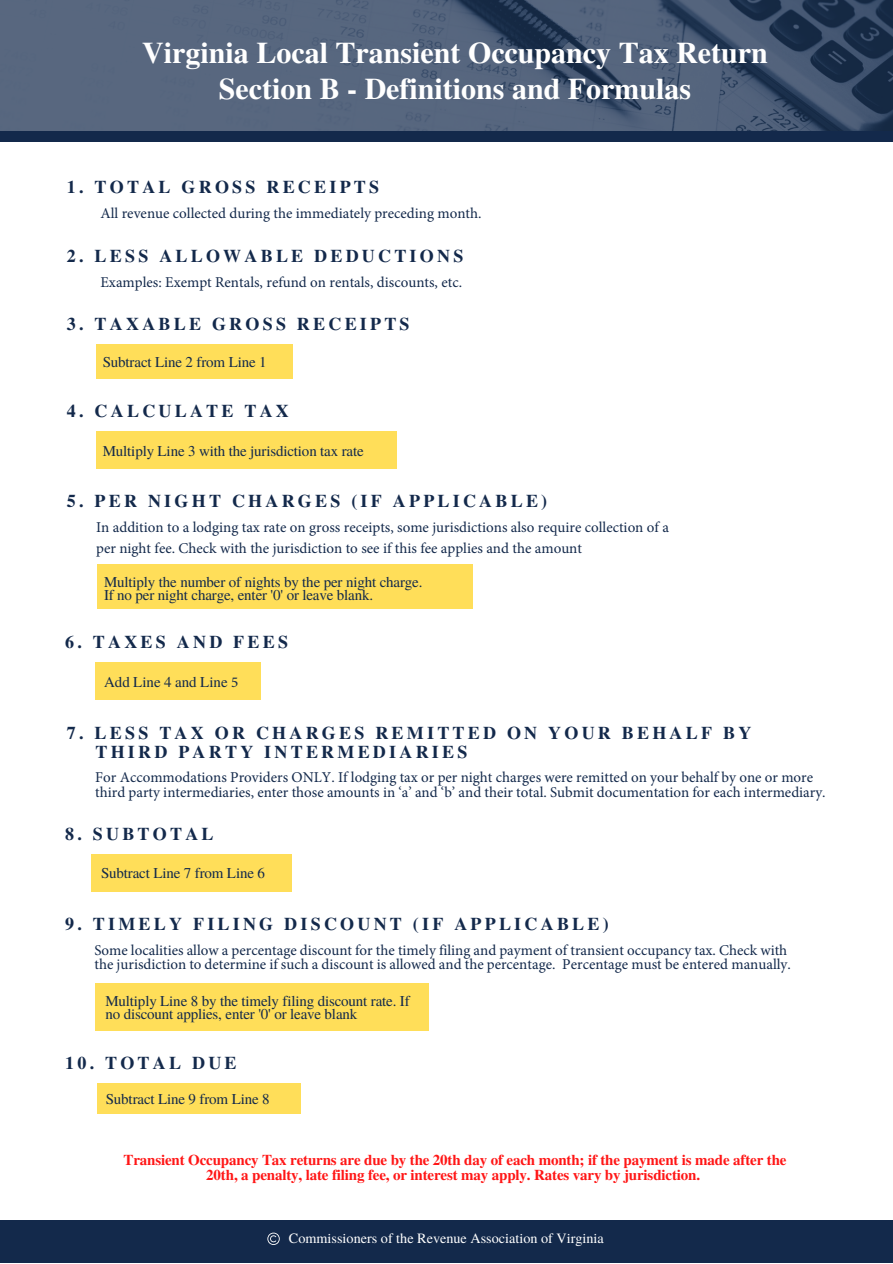
<style>
.page{position:relative;width:893px;height:1264px;background:#fff}
.page>*{position:absolute;margin:0;border:0;box-sizing:border-box;transform-origin:0 0}
.t1{font:700 30px/36.5px "Te X Gyre Termes";color:#fff;text-align:center}
.t2{font:700 18px/19px "Te X Gyre Termes";letter-spacing:.18em;color:#13294b}
.t3{font:15px/14.5px "Minion Pro";color:#13294b}
.t4{font:15px/13.5px "Te X Gyre Termes";letter-spacing:-.01em;color:#13294b}
.t5{font:700 15px/15.8px "Te X Gyre Termes";letter-spacing:-.01em;color:#ff1616;text-align:center}
.t6{font:14.25px "Te X Gyre Termes";color:#fff}
.s1{font-family:"Minion Pro"}
</style>
<div class="page">
<div style="left:0;top:0;width:892px;height:142px;background:#13294b"></div>
<div style="left:0;top:1219px;width:892px;height:43px;background:#13294b"></div>
<img style="left:0;top:0;width:892px;height:130px">
<div style="left:96px;top:344px;width:197px;height:34px;background:#ffde59"></div>
<div style="left:97px;top:431px;width:300px;height:37px;background:#ffde59"></div>
<div style="left:97px;top:1083px;width:203px;height:30px;background:#ffde59"></div>
<svg style="left:267px;top:1232px;width:13px;height:12px"></svg>
<div style="left:97px;top:564px;width:375px;height:45px;background:#ffde59"></div>
<div style="left:95px;top:662px;width:165px;height:37px;background:#ffde59"></div>
<div style="left:92px;top:854px;width:200px;height:37px;background:#ffde59"></div>
<div style="left:95px;top:983px;width:334px;height:47px;background:#ffde59"></div>
<h1 class="t1" style="left:142px;top:33px;width:627px">Virginia Local Transient Occupancy Tax Return<br>Section B - Definitions and Formulas</h1>
<p class="t2" style="left:67px;top:177px;width:314px">1. TOTAL GROSS RECEIPTS</p>
<p class="t3" style="left:100px;top:206px;width:382px">All revenue collected during the immediately preceding month.</p>
<p class="t2" style="left:67px;top:246px;width:398px">2. LESS ALLOWABLE DEDUCTIONS</p>
<p class="t3" style="left:100px;top:275px;width:363px">Examples: Exempt Rentals, refund on rentals, discounts, etc.</p>
<p class="t2" style="left:67px;top:313px;width:344px">3. TAXABLE GROSS RECEIPTS</p>
<p class="t4" style="left:103px;top:354px;width:165px">Subtract Line 2 from Line 1</p>
<p class="t2" style="left:67px;top:400px;width:223px">4. CALCULATE TAX</p>
<p class="t4" style="left:103px;top:443px;width:262px">Multiply Line 3 with the jurisdiction tax rate</p>
<p class="t2" style="left:67px;top:491px;width:482px">5. PER NIGHT CHARGES (IF APPLICABLE)</p>
<p class="t3" style="left:96px;top:517px;width:574px;line-height:20.2px">In addition to a lodging tax rate on gross receipts, some jurisdictions also require collection of a per night fee. Check with the jurisdiction to see if this fee applies and the amount</p>
<p class="t4" style="left:104px;top:574px;width:320px">Multiply the number of nights by the per night charge.<br>If no per night charge, enter '0' or leave blank.</p>
<p class="t2" style="left:65px;top:631px;width:224px">6. TAXES AND FEES</p>
<p class="t4" style="left:104px;top:674px;width:136px">Add Line 4 and Line <span class="s1">5</span></p>
<p class="t2" style="left:95px;top:722px;width:657px;text-indent:-29px">7. LESS TAX OR CHARGES REMITTED ON YOUR BEHALF BY<br>THIRD PARTY INTERMEDIARIES</p>
<p class="t3" style="left:95px;top:770px;width:732px">For Accommodations Providers ONLY. If lodging tax or per night charges were remitted on your behalf by one or more third party intermediaries, enter those amounts in ‘a’ and ‘b’ and their total. Submit documentation for each intermediary.</p>
<p class="t2" style="left:65px;top:823px;width:150px">8. SUBTOTAL</p>
<p class="t4" style="left:101px;top:865px;width:165px">Subtract Line 7 from Line 6</p>
<p class="t2" style="left:65px;top:913px;width:545px">9. TIMELY FILING DISCOUNT (IF APPLICABLE)</p>
<p class="t3" style="left:94px;top:942px;width:698px">Some localities allow a percentage discount for the timely filing and payment of transient occupancy tax. Check with the jurisdiction to determine if such a discount is allowed and the percentage. Percentage must be entered manually.</p>
<p class="t4" style="left:105px;top:993px;width:306px">Multiply Line 8 by the timely filing discount rate. If no discount applies, enter '0' or leave blank</p>
<p class="t2" style="left:65px;top:1052px;width:173px">10. TOTAL DUE</p>
<p class="t4" style="left:106px;top:1091px;width:165px">Subtract Line 9 from Line 8</p>
<p class="t5" style="left:123px;top:1150px;width:664px">Transient Occupancy Tax returns are due by the 20th day of each month; if the payment is made after the<br>20th, a penalty, late filing fee, or interest may apply. Rates vary by jurisdiction.</p>
<p class="t6" style="left:289px;top:1227px;width:316px">Commissioners of the Revenue Association of Virginia</p>
</div>
